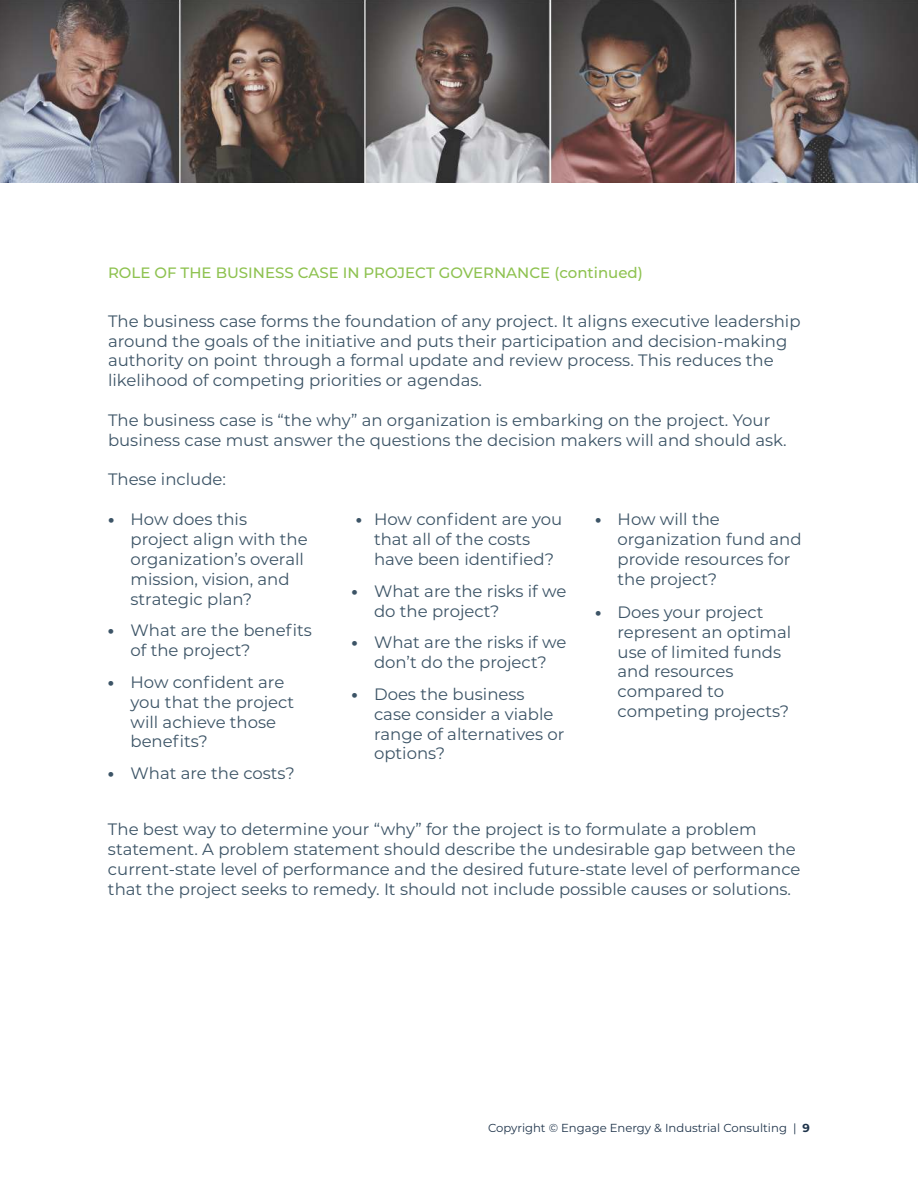
<style>
.page{position:relative;width:918px;height:1188px;background:#fff}
.page>*{position:absolute;margin:0;border:0;box-sizing:border-box;transform-origin:0 0}
.t1{font:16.5px/19.8px "Montserrat";color:#3c5466}
.t2{font:500 15px "Montserrat";color:#8ec250}
.t3{font:11.7px "Montserrat";color:#1e334a}
.s1{font-weight:800}
.s2{font-weight:700}
</style>
<div class="page">
<img style="left:0;top:0;width:918px;height:183px">
<p class="t2" style="left:108px;top:267px;width:536px">ROLE OF THE BUSINESS CASE IN PROJECT GOVERNANCE (continued)</p>
<p class="t1" style="left:108px;top:312px;width:694px">The business case forms the foundation of any project. It aligns executive leadership around the goals of the initiative and puts their participation and decision-making authority on point through a formal update and review process. This reduces the likelihood of competing priorities or agendas.</p>
<p class="t1" style="left:108px;top:411px;width:680px">The business case is “the why” an organization is embarking on the project. Your business case must answer the questions the decision makers will and should ask.</p>
<p class="t1" style="left:108px;top:470px;width:119px">These include:</p>
<p class="t1" style="left:130px;top:510px;width:179px;text-indent:-22px"><span class="s1">•</span> How does this project align with the organization’s overall mission, vision, and strategic plan?</p>
<p class="t1" style="left:130px;top:621px;width:183px;text-indent:-22px"><span class="s1">•</span> What are the benefits of the project?</p>
<p class="t1" style="left:130px;top:673px;width:165px;text-indent:-22px"><span class="s1">•</span> How confident are you that the project will achieve those benefits?</p>
<p class="t1" style="left:108px;top:764px;width:188px"><span class="s1">•</span> What are the costs?</p>
<p class="t1" style="left:374px;top:510px;width:190px;text-indent:-18px"><span class="s1">•</span> How confident are you that all of the costs have been identified?</p>
<p class="t1" style="left:374px;top:582px;width:194px;text-indent:-22px"><span class="s1">•</span> What are the risks if we do the project?</p>
<p class="t1" style="left:352px;top:633px;width:216px;text-align:center"><span class="s1">•</span> What are the risks if we don’t do the project?</p>
<p class="t1" style="left:374px;top:685px;width:192px;text-indent:-22px"><span class="s1">•</span> Does the business case consider a viable range of alternatives or options?</p>
<p class="t1" style="left:618px;top:510px;width:186px;text-indent:-22px"><span class="s1">•</span> How will the organization fund and provide resources for the project?</p>
<p class="t1" style="left:618px;top:603px;width:175px;text-indent:-22px"><span class="s1">•</span> Does your project represent an optimal use of limited funds and resources compared to competing projects?</p>
<p class="t1" style="left:108px;top:820px;width:694px">The best way to determine your “why” for the project is to formulate a problem statement. A problem statement should describe the undesirable gap between the current-state level of performance and the desired future-state level of performance that the project seeks to remedy. It should not include possible causes or solutions.</p>
<p class="t3" style="left:488px;top:1122px;width:323px">Copyright © Engage Energy &amp; Industrial Consulting | <span class="s2">9</span></p>
</div>
